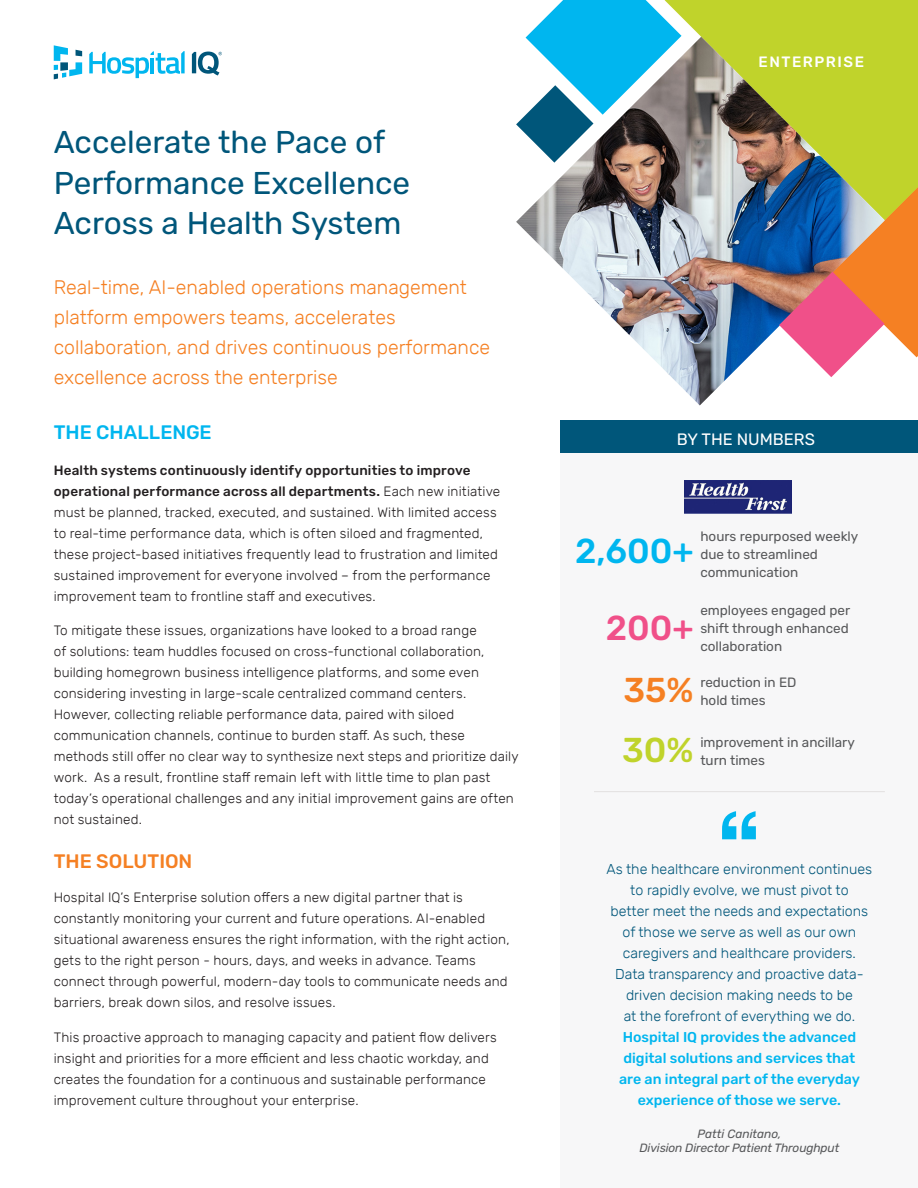
<style>
.page{position:relative;width:918px;height:1188px;background:#fff}
.page>*{position:absolute;margin:0;border:0;box-sizing:border-box;transform-origin:0 0}
.Stat_Numbers{font:500 34.5px "Rubik";color:#00b6ef}
.Stat_Numbers-2{font:500 34.5px "Rubik";color:#f05089}
.Stat_Numbers-3{font:500 34.5px "Rubik";color:#f58023}
.Stat_Numbers-4{font:500 34.5px "Rubik";color:#c0d32b}
.t1{font:31.5px/40.5px "Rubik";color:#00567a}
.t2{font:300 19.5px/30px "Rubik";color:#f58023}
.t3{font:500 19.5px "Rubik";color:#00b6ef}
.t4{font:500 19.5px "Rubik";letter-spacing:-.005em;color:#f58023}
.title_1{font:16.5px "Rubik";color:#fff}
.Cover_Doc_Label{font:500 15px "Rubik";letter-spacing:.1em;color:#fff}
.call_out_1{font:300 14.25px/21px "Rubik";color:#00567a;text-align:center}
.t5{font:300 13.5px/21px "Rubik";letter-spacing:.01em;color:#231f20}
.Stat_Text{font:13.5px/18px "Rubik";color:#57585a}
.Pull_Quote_Text{font:italic 12px/14.4px "Rubik";letter-spacing:-.01em;color:#57585a;text-align:center}
.s1{font-weight:500}
.s2{font-weight:500;color:#00b6ef}
</style>
<div class="page">
<div style="left:561px;top:421px;width:357px;height:767px;background:#f7f7f8"></div>
<div style="left:682px;top:0;width:236px;height:186px;background:#c0d32b"></div>
<svg style="left:54px;top:45px;width:28px;height:34px"></svg>
<svg style="left:192px;top:52px;width:30px;height:23px"></svg>
<svg style="left:89px;top:51px;width:96px;height:27px"></svg>
<div style="left:561px;top:421px;width:357px;height:32px;background:#00567a"></div>
<svg style="left:722px;top:811px;width:34px;height:28px"></svg>
<img style="left:684px;top:480px;width:108px;height:33px">
<img style="left:516px;top:37px;width:369px;height:368px">
<svg style="left:516px;top:0;width:166px;height:163px"></svg>
<hr style="left:594px;top:791px;width:291px;height:1px;background:#e2e0e0">
<svg style="left:779px;top:186px;width:139px;height:191px"></svg>
<p class="t1" style="left:54px;top:123px;width:358px">Accelerate the Pace of<br>Performance Excellence<br>Across a Health System</p>
<p class="t2" style="left:54px;top:273px;width:438px">Real-time, AI-enabled operations management platform empowers teams, accelerates collaboration, and drives continuous performance excellence across the enterprise</p>
<h1 class="t3" style="left:54px;top:421px;width:160px">THE CHALLENGE</h1>
<p class="t5" style="left:54px;top:460px;width:448px"><span class="s1">Health systems continuously identify opportunities to improve operational performance across all departments.</span> Each new initiative must be planned, tracked, executed, and sustained. With limited access to real-time performance data, which is often siloed and fragmented, these project-based initiatives frequently lead to frustration and limited sustained improvement for everyone involved – from the performance improvement team to frontline staff and executives.</p>
<p class="t5" style="left:54px;top:620px;width:466px">To mitigate these issues, organizations have looked to a broad range<br>of solutions: team huddles focused on cross-functional collaboration, building homegrown business intelligence platforms, and some even considering investing in large-scale centralized command centers.<br>However, collecting reliable performance data, paired with siloed communication channels, continue to burden staff. As such, these methods still offer no clear way to synthesize next steps and prioritize daily work. As a result, frontline staff remain left with little time to plan past today’s operational challenges and any initial improvement gains are often not sustained.</p>
<p class="t4" style="left:54px;top:850px;width:140px">THE SOLUTION</p>
<p class="t5" style="left:54px;top:887px;width:457px">Hospital IQ’s Enterprise solution offers a new digital partner that is constantly monitoring your current and future operations. AI-enabled situational awareness ensures the right information, with the right action, gets to the right person - hours, days, and weeks in advance. Teams connect through powerful, modern-day tools to communicate needs and barriers, break down silos, and resolve issues.</p>
<p class="t5" style="left:54px;top:1027px;width:445px">This proactive approach to managing capacity and patient flow delivers insight and priorities for a more efficient and less chaotic workday, and creates the foundation for a continuous and sustainable performance improvement culture throughout your enterprise.</p>
<p class="Cover_Doc_Label" style="left:759px;top:53px;width:107px">ENTERPRISE</p>
<p class="title_1" style="left:677px;top:430px;width:140px">BY THE NUMBERS</p>
<p class="Stat_Numbers" style="left:575px;top:532px;width:120px">2,600+</p>
<p class="Stat_Text" style="left:700px;top:527px;width:160px">hours repurposed weekly due to streamlined communication</p>
<p class="Stat_Numbers-2" style="left:606px;top:609px;width:89px">200+</p>
<p class="Stat_Text" style="left:700px;top:602px;width:151px;text-align:justify">employees engaged per shift through enhanced collaboration</p>
<p class="Stat_Numbers-3" style="left:623px;top:670px;width:72px">35%</p>
<p class="Stat_Numbers-4" style="left:622px;top:730px;width:73px">30%</p>
<p class="Stat_Text" style="left:700px;top:674px;width:98px">reduction in ED</p>
<p class="Stat_Text" style="left:700px;top:692px;width:67px">hold times</p>
<p class="Stat_Text" style="left:700px;top:734px;width:156px">improvement in ancillary</p>
<p class="Stat_Text" style="left:700px;top:752px;width:66px">turn times</p>
<p class="call_out_1" style="left:607px;top:859px;width:267px">As the healthcare environment continues to rapidly evolve, we must pivot to<br>better meet the needs and expectations of those we serve as well as our own caregivers and healthcare providers.<br>Data transparency and proactive data&shy;driven decision making needs to be<br>at the forefront of everything we do.<br><span class="s2">Hospital IQ provides the advanced digital solutions and services that<br>are an integral part of the everyday experience of those we serve.</span></p>
<p class="Pull_Quote_Text" style="left:640px;top:1127px;width:201px">Patti Canitano,<br>Division Director Patient Throughput</p>
</div>
